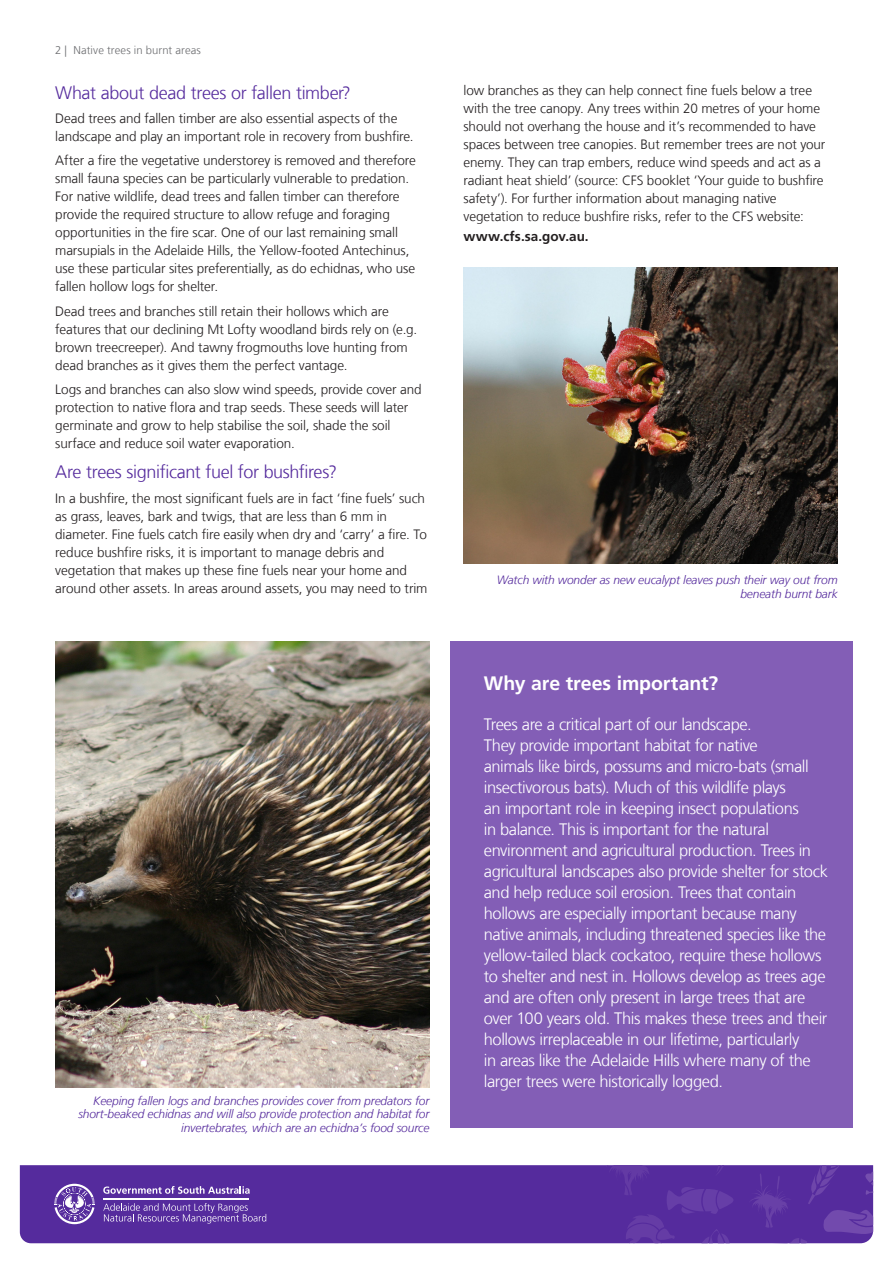
<style>
.page{position:relative;width:893px;height:1263px;background:#fff}
.page>*{position:absolute;margin:0;border:0;box-sizing:border-box;transform-origin:0 0}
.Pull_out_box_heading{font:700 19.5px "Frutiger LT Com";color:#fff}
.Body_Black{font:300 18px "Frutiger LT Com";letter-spacing:-.02em;color:#552b9d}
.Pull_out_box_heading-2{font:300 16.5px/21px "Frutiger LT Com";letter-spacing:-.025em;color:#fff}
.Body_Black-2{font:300 13.5px/18px "Frutiger LT Com";letter-spacing:-.01em;color:#231f20}
.Body_Black-3{font:700 13.5px "Frutiger LT Com";letter-spacing:.005em;color:#231f20}
.t1{font:italic 300 12px/13.5px "Frutiger LT Com";letter-spacing:-.01em;color:#552b9d;text-align:right}
.reference_image_cred{font:300 11.25px "Frutiger LT Com";letter-spacing:.01em;color:#6c6d70}
</style>
<div class="page">
<img style="left:55px;top:641px;width:374px;height:446px">
<img style="left:464px;top:268px;width:374px;height:295px">
<div style="left:451px;top:641px;width:402px;height:487px;background:#835eb6"></div>
<div style="left:20px;top:1165px;width:721px;height:78px;background:#552b9d"></div>
<svg style="left:606px;top:1165px;width:128px;height:78px;background:#592f9f"></svg>
<svg style="left:741px;top:1165px;width:132px;height:78px;background:#5a319f"></svg>
<svg style="left:103px;top:1186px;width:147px;height:8px"></svg>
<svg style="left:103px;top:1203px;width:163px;height:20px;background:#6f4cac"></svg>
<hr style="left:103px;top:1198px;width:146px;height:2px;background:#fff">
<svg style="left:43px;top:1184px;width:52px;height:40px;background:#7e5eb4"></svg>
<p class="reference_image_cred" style="left:55px;top:44px;width:147px">2 | Native trees in burnt areas</p>
<p class="Body_Black" style="left:55px;top:82px;width:297px">What about dead trees or fallen timber?</p>
<p class="Body_Black-2" style="left:55px;top:109px;width:360px">Dead trees and fallen timber are also essential aspects of the landscape and play an important role in recovery from bushfire.</p>
<p class="Body_Black-2" style="left:55px;top:152px;width:362px">After a fire the vegetative understorey is removed and therefore small fauna species can be particularly vulnerable to predation.<br>For native wildlife, dead trees and fallen timber can therefore provide the required structure to allow refuge and foraging opportunities in the fire scar. One of our last remaining small marsupials in the Adelaide Hills, the Yellow-footed Antechinus, use these particular sites preferentially, as do echidnas, who use fallen hollow logs for shelter.</p>
<p class="Body_Black-2" style="left:55px;top:302px;width:363px">Dead trees and branches still retain their hollows which are features that our declining Mt Lofty woodland birds rely on (e.g. brown treecreeper). And tawny frogmouths love hunting from dead branches as it gives them the perfect vantage.</p>
<p class="Body_Black-2" style="left:55px;top:380px;width:368px">Logs and branches can also slow wind speeds, provide cover and protection to native flora and trap seeds. These seeds will later germinate and grow to help stabilise the soil, shade the soil surface and reduce soil water evaporation.</p>
<p class="Body_Black" style="left:55px;top:462px;width:283px">Are trees significant fuel for bushfires?</p>
<p class="Body_Black-2" style="left:55px;top:489px;width:374px">In a bushfire, the most significant fuels are in fact ‘fine fuels’ such as grass, leaves, bark and twigs, that are less than 6 mm in diameter. Fine fuels catch fire easily when dry and ‘carry’ a fire. To reduce bushfire risks, it is important to manage debris and vegetation that makes up these fine fuels near your home and around other assets. In areas around assets, you may need to trim</p>
<p class="t1" style="left:78px;top:1094px;width:353px">Keeping fallen logs and branches provides cover from predators for short-beaked echidnas and will also provide protection and habitat for invertebrates, which are an echidna’s food source</p>
<p class="Body_Black-2" style="left:463px;top:82px;width:363px">low branches as they can help connect fine fuels below a tree with the tree canopy. Any trees within 20 metres of your home should not overhang the house and it’s recommended to have spaces between tree canopies. But remember trees are not your enemy. They can trap embers, reduce wind speeds and act as a radiant heat shield’ (source: CFS booklet ‘Your guide to bushfire safety’). For further information about managing native vegetation to reduce bushfire risks, refer to the CFS website:</p>
<p class="Body_Black-3" style="left:463px;top:228px;width:127px">www.cfs.sa.gov.au.</p>
<p class="t1" style="left:497px;top:573px;width:342px">Watch with wonder as new eucalypt leaves push their way out from beneath burnt bark</p>
<p class="Pull_out_box_heading" style="left:484px;top:672px;width:236px">Why are trees important?</p>
<p class="Pull_out_box_heading-2" style="left:484px;top:714px;width:346px">Trees are a critical part of our landscape.<br>They provide important habitat for native<br>animals like birds, possums and micro-bats (small insectivorous bats). Much of this wildlife plays<br>an important role in keeping insect populations<br>in balance. This is important for the natural environment and agricultural production. Trees in agricultural landscapes also provide shelter for stock and help reduce soil erosion. Trees that contain hollows are especially important because many native animals, including threatened species like the yellow-tailed black cockatoo, require these hollows to shelter and nest in. Hollows develop as trees age and are often only present in large trees that are over 100 years old. This makes these trees and their hollows irreplaceable in our lifetime, particularly<br>in areas like the Adelaide Hills where many of the larger trees were historically logged.</p>
</div>
